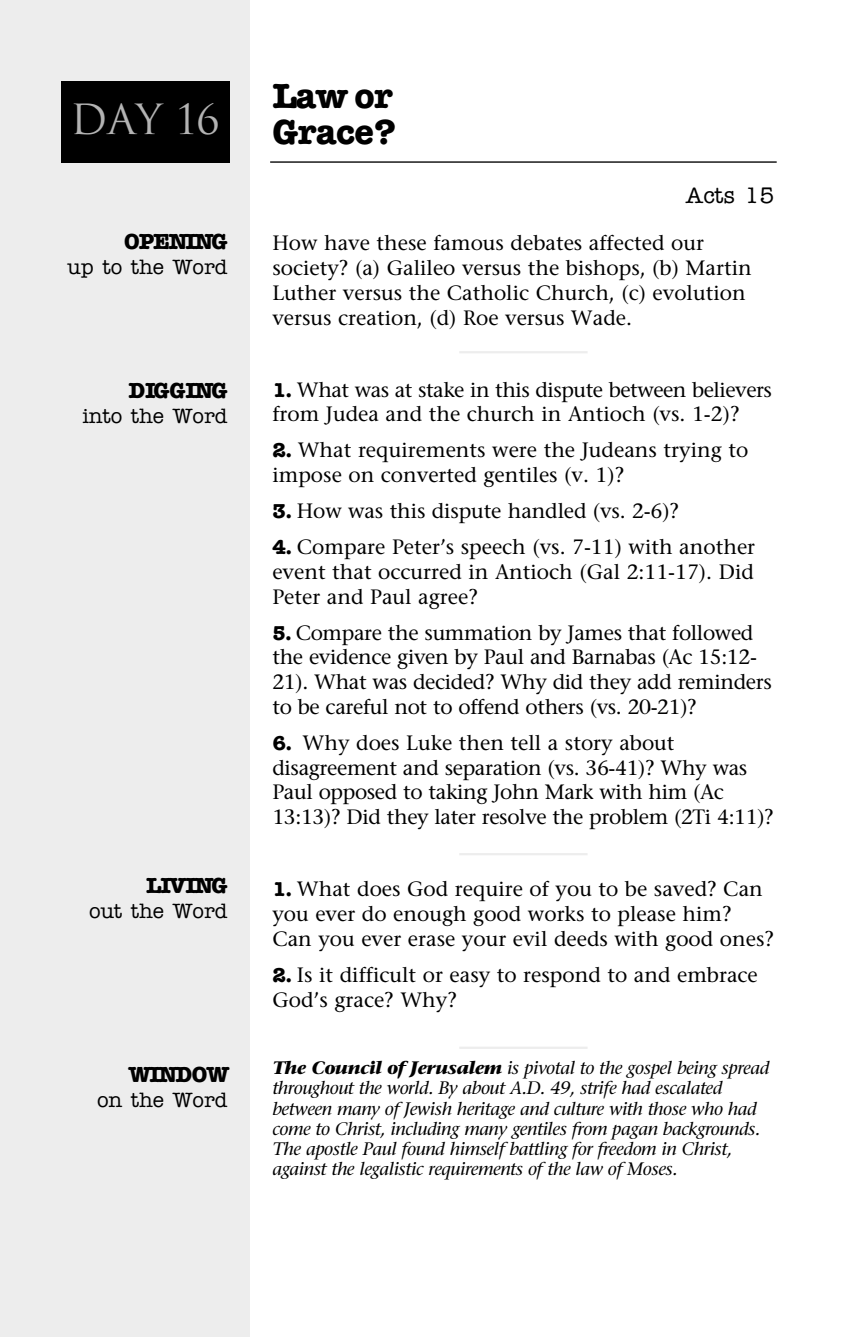
<style>
.page{position:relative;width:851px;height:1337px;background:#fff}
.page>*{position:absolute;margin:0;border:0;box-sizing:border-box;transform-origin:0 0}
.t1{font:40.5px "Trajan";color:#b3b3b3}
.t2{font:700 36px/36px "American Typewriter";letter-spacing:-.02em;color:#000}
.t3{font:700 22.5px "American Typewriter";letter-spacing:-.09em;color:#000}
.t4{font:700 22.5px "American Typewriter";letter-spacing:-.055em;color:#000}
.t5{font:500 22.5px "American Typewriter";color:#000}
.t6{font:20.7px/24.8px "Stone Serif";color:#000}
.t7{font:20.7px/24.8px "Stone Serif";letter-spacing:-.025em;color:#000}
.t8{font:500 20.7px "American Typewriter";color:#000}
.t9{font:italic 18px/20.2px "Stone Serif";letter-spacing:-.025em;color:#000}
.s1{font-family:"American Typewriter";font-weight:700}
.s2{font-weight:700}
</style>
<div class="page">
<div style="left:0;top:0;width:250px;height:1336px;background:#ededed"></div>
<div style="left:61px;top:81px;width:169px;height:81px;background:#000"></div>
<hr style="left:270px;top:161px;width:506px;height:2px;background:#000">
<hr style="left:459px;top:351px;width:128px;height:2px;background:#ededed">
<hr style="left:459px;top:853px;width:128px;height:2px;background:#ededed">
<hr style="left:459px;top:1046px;width:128px;height:2px;background:#ededed">
<h1 class="t1" style="left:70px;top:96px;width:151px">Day 16</h1>
<h2 class="t2" style="left:272px;top:81px;width:125px">Law or<br>Grace?</h2>
<p class="t5" style="left:685px;top:187px;width:90px">Acts 15</p>
<p class="t3" style="left:124px;top:234px;width:105px">OPENING</p>
<p class="t8" style="left:68px;top:260px;width:161px">up to the Word</p>
<p class="t6" style="left:272px;top:233px;width:481px">How have these famous debates affected our society? (a) Galileo versus the bishops, (b) Martin Luther versus the Catholic Church, (c) evolution versus creation, (d) Roe versus Wade.</p>
<p class="t4" style="left:129px;top:382px;width:100px">DIGGING</p>
<p class="t8" style="left:82px;top:408px;width:147px">into the Word</p>
<p class="t7" style="left:272px;top:379px;width:501px"><span class="s1">1.</span> What was at stake in this dispute between believers from Judea and the church in Antioch (vs. 1-2)?</p>
<p class="t6" style="left:272px;top:440px;width:477px"><span class="s1">2.</span> What requirements were the Judeans trying to impose on converted gentiles (v. 1)?</p>
<p class="t6" style="left:272px;top:501px;width:408px"><span class="s1">3.</span> How was this dispute handled (vs. 2-6)?</p>
<p class="t6" style="left:272px;top:537px;width:484px;text-align:justify"><span class="s1">4.</span> Compare Peter’s speech (vs. 7-11) with another event that occurred in Antioch (Gal 2:11-17). Did Peter and Paul agree?</p>
<p class="t6" style="left:272px;top:622px;width:501px"><span class="s1">5.</span> Compare the summation by James that followed the evidence given by Paul and Barnabas (Ac 15:12- 21). What was decided? Why did they add reminders to be careful not to offend others (vs. 20-21)?</p>
<p class="t6" style="left:272px;top:732px;width:503px"><span class="s1">6.</span> Why does Luke then tell a story about disagreement and separation (vs. 36-41)? Why was Paul opposed to taking John Mark with him (Ac 13:13)? Did they later resolve the problem (2Ti 4:11)?</p>
<p class="t3" style="left:146px;top:877px;width:83px">LIVING</p>
<p class="t8" style="left:89px;top:903px;width:140px">out the Word</p>
<p class="t6" style="left:272px;top:879px;width:503px"><span class="s1">1.</span> What does God require of you to be saved? Can you ever do enough good works to please him?<br>Can you ever erase your evil deeds with good ones?</p>
<p class="t6" style="left:272px;top:964px;width:487px"><span class="s1">2.</span> Is it difficult or easy to respond to and embrace<br>God’s grace? Why?</p>
<p class="t3" style="left:129px;top:1066px;width:102px">WINDOW</p>
<p class="t8" style="left:97px;top:1092px;width:132px">on the Word</p>
<p class="t9" style="left:272px;top:1059px;width:498px"><span class="s2">The Council of Jerusalem</span> is pivotal to the gospel being spread throughout the world. By about A.D. 49, strife had escalated between many of Jewish heritage and culture with those who had come to Christ, including many gentiles from pagan backgrounds.<br>The apostle Paul found himself battling for freedom in Christ, against the legalistic requirements of the law of Moses.</p>
</div>
